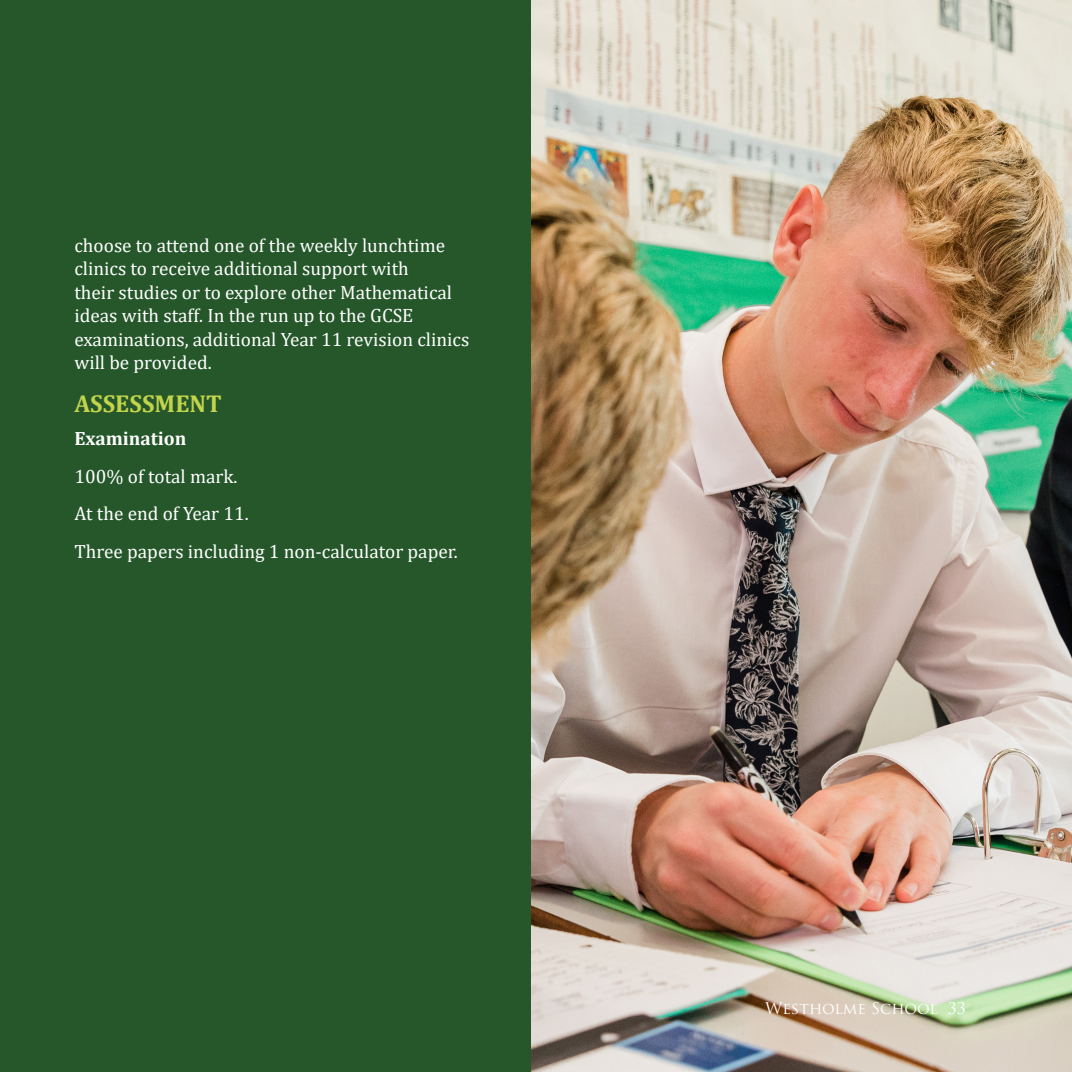
<style>
.page{position:relative;width:1072px;height:1072px;background:#fff}
.page>*{position:absolute;margin:0;border:0;box-sizing:border-box;transform-origin:0 0}
.Subhead{font:700 24.5px "Cambria";color:#c3d44b}
.Body_text{font:19.25px/23.4px "Cambria";color:#fff}
.Body_text-2{font:700 19.25px "Cambria";color:#fff}
.t1{font:15.75px "Trajan Pro";color:#fff}
</style>
<div class="page">
<img style="left:530px;top:0;width:541px;height:1071px">
<div style="left:0;top:0;width:530px;height:1071px;background:#25572a"></div>
<p class="Body_text" style="left:74px;top:233px;width:396px">choose to attend one of the weekly lunchtime clinics to receive additional support with<br>their studies or to explore other Mathematical ideas with staff. In the run up to the GCSE examinations, additional Year 11 revision clinics will be provided.</p>
<p class="Subhead" style="left:74px;top:386px;width:149px">ASSESSMENT</p>
<p class="Body_text-2" style="left:74px;top:424px;width:114px">Examination</p>
<p class="Body_text" style="left:74px;top:464px;width:164px">100% of total mark.</p>
<p class="Body_text" style="left:74px;top:502px;width:176px">At the end of Year 11.</p>
<p class="Body_text" style="left:74px;top:539px;width:385px">Three papers including 1 non-calculator paper.</p>
<p class="t1" style="left:765px;top:998px;width:174px">Westholme School</p>
<p class="t1" style="left:947px;top:998px;width:19px">33</p>
</div>
